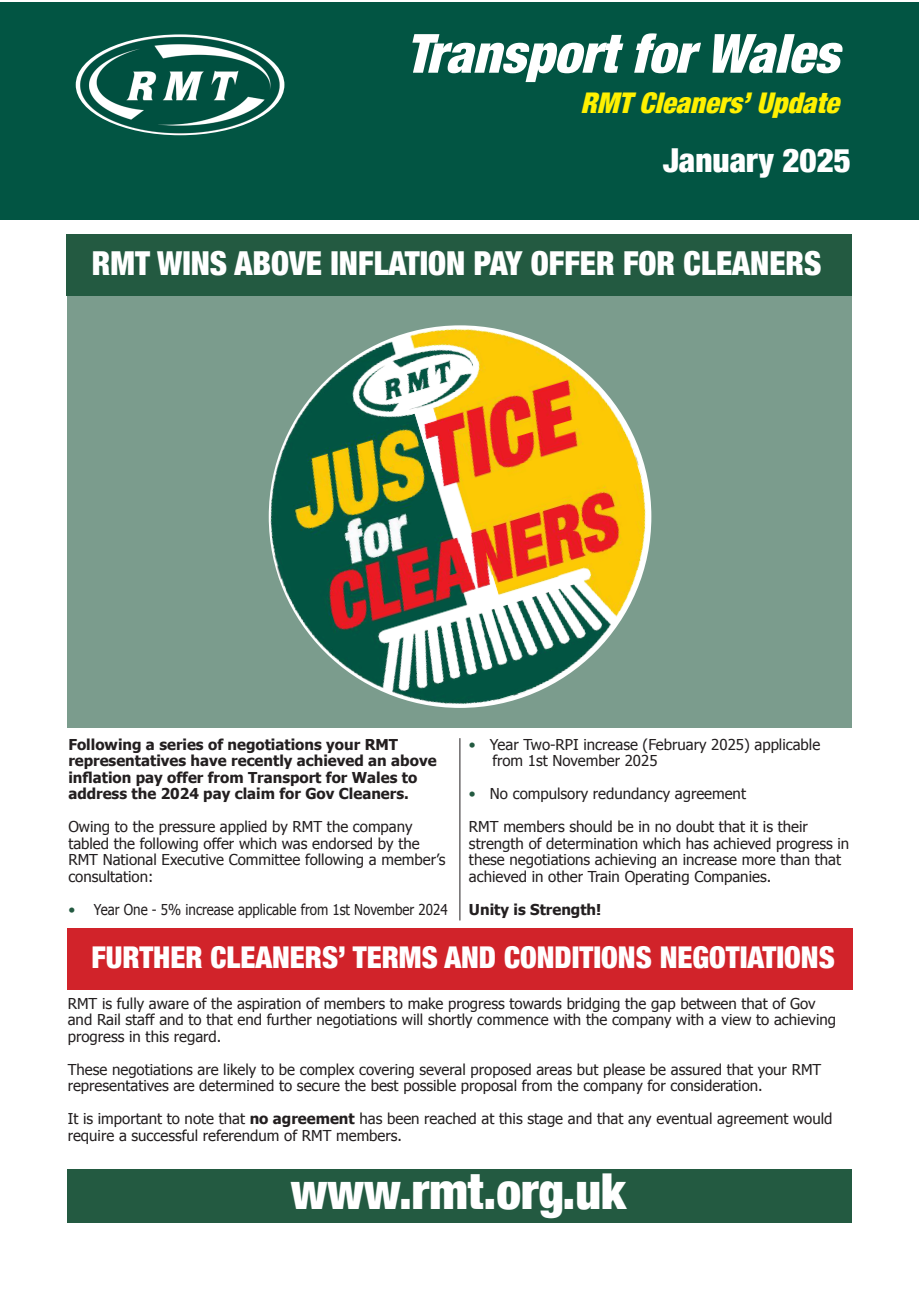
<style>
.page{position:relative;width:919px;height:1289px;background:#fff}
.page>*{position:absolute;margin:0;border:0;box-sizing:border-box;transform-origin:0 0}
.t1{font:italic 900 condensed 54px "Helvetica Neue";color:#fff}
.t2{font:900 condensed 49.5px "Helvetica Neue";color:#fff}
.t3{font:900 condensed 33px "Helvetica Neue";color:#fff}
.t4{font:900 condensed 30px "Helvetica Neue";color:#fff}
.t5{font:italic 900 condensed 28.5px "Helvetica Neue";color:#fff101}
.t6{font:15px/16.5px "Tahoma";color:#231f20}
.t7{font:700 15px/16.5px "Tahoma";color:#231f20}
.t8{font:15px "Tahoma";color:#231f20;scale:.89 1}
.s1{color:#235a41}
.s2{font-weight:700}
</style>
<div class="page">
<div style="left:67px;top:295px;width:784px;height:432px;background:#7b9c8d"></div>
<div style="left:66px;top:234px;width:785px;height:62px;background:#235a41"></div>
<div style="left:0;top:2px;width:918px;height:217px;background:#025543"></div>
<div style="left:67px;top:928px;width:785px;height:61px;background:#d1232a"></div>
<div style="left:67px;top:1168px;width:784px;height:54px;background:#235a41"></div>
<hr style="left:459px;top:738px;width:1px;height:182px;background:#231f20">
<img style="left:75px;top:34px;width:210px;height:102px">
<img style="left:175px;top:325px;width:566px;height:461px">
<p class="t1" style="left:405px;top:9px;width:454px">TransportforWales</p>
<p class="t5" style="left:580px;top:80px;width:270px">RMTCleaners’Update</p>
<p class="t3" style="left:663px;top:133px;width:189px">January 2025</p>
<p class="t3" style="left:92px;top:236px;width:731px">RMT WINS ABOVE INFLATION PAY OFFER FOR CLEANERS</p>
<p class="t7" style="left:68px;top:735px;width:370px">Following a series of negotiations your RMT representatives have recently achieved an above inflation pay offer from Transport for Wales to address the 2024 pay claim for Gov Cleaners.</p>
<p class="t6" style="left:68px;top:817px;width:379px">Owing to the pressure applied by RMT the company tabled the following offer which was endorsed by the RMT National Executive Committee following a member’s consultation:</p>
<p class="t8" style="left:68px;top:899px;width:428px"><span class="s1">•</span> Year One - 5% increase applicable from 1st November 2024</p>
<p class="t6" style="left:469px;top:735px;width:353px"><span class="s1">•</span> Year Two-RPI increase (February 2025) applicable</p>
<p class="t6" style="left:492px;top:751px;width:166px">from 1st November 2025</p>
<p class="t6" style="left:469px;top:784px;width:278px"><span class="s1">•</span> No compulsory redundancy agreement</p>
<p class="t6" style="left:469px;top:817px;width:382px">RMT members should be in no doubt that it is their strength of determination which has achieved progress in these negotiations achieving an increase more than that achieved in other Train Operating Companies.</p>
<p class="t7" style="left:469px;top:900px;width:134px">Unity is Strength!</p>
<p class="t4" style="left:91px;top:932px;width:744px">FURTHER CLEANERS’ TERMS AND CONDITIONS NEGOTIATIONS</p>
<p class="t6" style="left:68px;top:994px;width:769px">RMT is fully aware of the aspiration of members to make progress towards bridging the gap between that of Gov and Rail staff and to that end further negotiations will shortly commence with the company with a view to achieving progress in this regard.</p>
<p class="t6" style="left:68px;top:1060px;width:755px">These negotiations are likely to be complex covering several proposed areas but please be assured that your RMT representatives are determined to secure the best possible proposal from the company for consideration.</p>
<p class="t6" style="left:68px;top:1109px;width:766px">It is important to note that <span class="s2">no agreement</span> has been reached at this stage and that any eventual agreement would require a successful referendum of RMT members.</p>
<p class="t2" style="left:291px;top:1150px;width:336px">www.rmt.org.uk</p>
</div>
